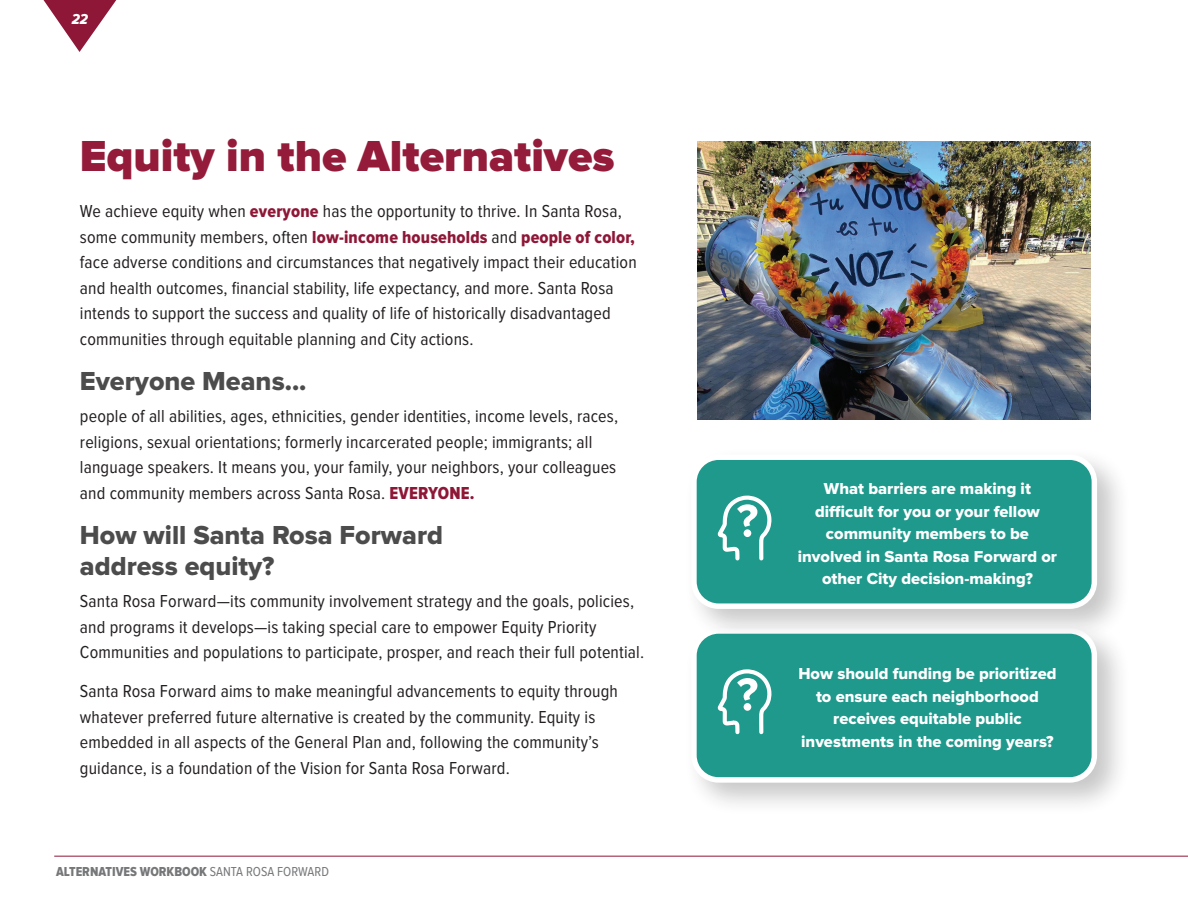
<style>
.page{position:relative;width:1188px;height:918px;background:#fff}
.page>*{position:absolute;margin:0;border:0;box-sizing:border-box;transform-origin:0 0}
.t1{font:900 45px "Proxima Nova";color:#941b3a}
.t2{font:27px/31.5px "Proxima Nova Extrabld";color:#4c4c4c}
.t3{font:18px/25.5px "Proxima Nova Cond";letter-spacing:.01em;color:#231f20}
.t4{font:18px "Proxima Nova Cond Extrabld";letter-spacing:.01em;color:#8e1737}
.t5{font:16.5px/22.5px "Proxima Nova Extrabld";color:#fff;text-align:center}
.t6{font:15px "Proxima Nova Cond Extrabld It";color:#fff}
.t7{font:13.5px "Proxima Nova Cond Extrabld";color:#767779}
.s1{font-family:"Proxima Nova Cond Extrabld";color:#8e1737}
.s2{font-family:"Proxima Nova Cond";color:#231f20}
.s3{font-family:"Proxima Nova Cond"}
</style>
<div class="page">
<svg style="left:44px;top:0;width:72px;height:52px"></svg>
<div style="left:684px;top:621px;width:447px;height:195px;background:#231f20;opacity:.25"></div>
<div style="left:694px;top:631px;width:400px;height:149px;background:#1e998c;border-radius:25px"></div>
<div style="left:691px;top:628px;width:406px;height:155px;border:5px solid #fff;border-radius:25px"></div>
<hr style="left:54px;top:856px;width:1134px;height:1px;background:#8e1737">
<div style="left:684px;top:447px;width:447px;height:196px;background:#231f20;opacity:.25"></div>
<div style="left:694px;top:457px;width:400px;height:149px;background:#1e998c;border-radius:25px"></div>
<div style="left:691px;top:455px;width:406px;height:154px;border:5px solid #fff;border-radius:25px"></div>
<svg style="left:716px;top:495px;width:58px;height:362px"></svg>
<img style="left:698px;top:141px;width:393px;height:279px">
<p class="t6" style="left:72px;top:10px;width:18px">22</p>
<h1 class="t1" style="left:80px;top:130px;width:536px">Equity in the Alternatives</h1>
<p class="t3" style="left:80px;top:199px;width:543px">We achieve equity when <span class="s1">everyone</span> has the opportunity to thrive. In Santa Rosa,</p>
<p class="t4" style="left:80px;top:227px;width:557px"><span class="s2">some community members, often</span> low-income households <span class="s2">and</span> people of color,</p>
<p class="t3" style="left:80px;top:250px;width:558px">face adverse conditions and circumstances that negatively impact their education and health outcomes, financial stability, life expectancy, and more. Santa Rosa intends to support the success and quality of life of historically disadvantaged communities through equitable planning and City actions.</p>
<h2 class="t2" style="left:80px;top:366px;width:228px">Everyone Means...</h2>
<p class="t3" style="left:80px;top:404px;width:540px">people of all abilities, ages, ethnicities, gender identities, income levels, races, religions, sexual orientations; formerly incarcerated people; immigrants; all language speakers. It means you, your family, your neighbors, your colleagues and community members across Santa Rosa. <span class="s1">EVERYONE.</span></p>
<h2 class="t2" style="left:80px;top:520px;width:365px">How will Santa Rosa Forward address equity?</h2>
<p class="t3" style="left:80px;top:589px;width:566px">Santa Rosa Forward—its community involvement strategy and the goals, policies, and programs it develops—is taking special care to empower Equity Priority<br>Communities and populations to participate, prosper, and reach their full potential.</p>
<p class="t3" style="left:80px;top:679px;width:540px">Santa Rosa Forward aims to make meaningful advancements to equity through whatever preferred future alternative is created by the community. Equity is embedded in all aspects of the General Plan and, following the community’s guidance, is a foundation of the Vision for Santa Rosa Forward.</p>
<p class="t7" style="left:56px;top:864px;width:274px">ALTERNATIVES WORKBOOK <span class="s3">SANTA ROSA FORWARD</span></p>
<p class="t5" style="left:798px;top:478px;width:261px">What barriers are making it difficult for you or your fellow community members to be involved in Santa Rosa Forward or other City decision-making?</p>
<p class="t5" style="left:798px;top:663px;width:260px">How should funding be prioritized to ensure each neighborhood receives equitable public investments in the coming years?</p>
</div>
